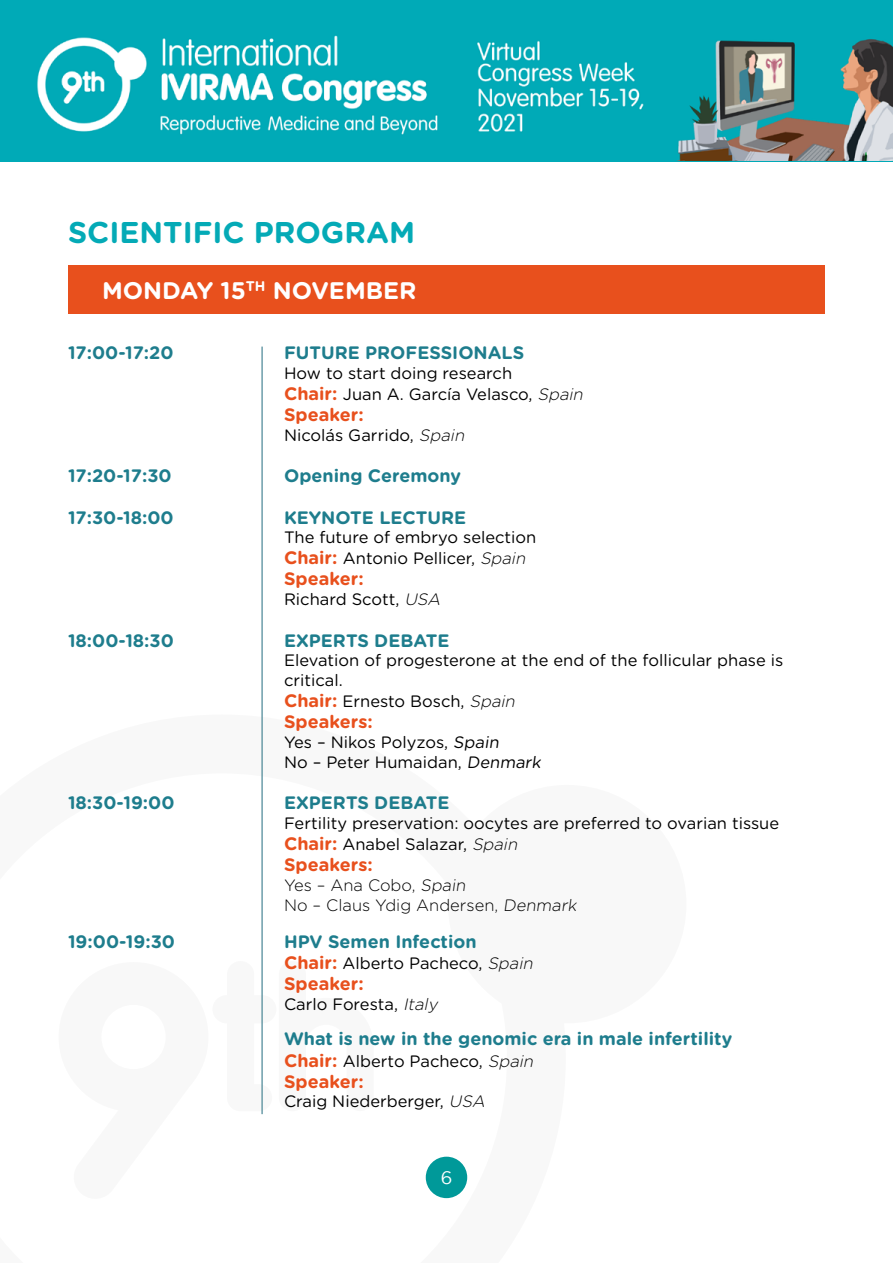
<style>
.page{position:relative;width:893px;height:1263px;background:#fff}
.page>*{position:absolute;margin:0;border:0;box-sizing:border-box;transform-origin:0 0}
.t1{font:700 30px "Gotham Rounded";color:#04aab6}
.t2{font:700 24px "Gotham Rounded";color:#fff}
.t3{font:700 18px "Gotham Rounded";color:#1e7d8d}
.t4{font:700 18px "Gotham Rounded";color:#e8501d}
.t5{font:18px "Gotham";color:#fff}
.t6{font:16.5px/21px "Gotham Rounded";color:#000}
.t7{font:300 16.5px/19.8px "Gotham Rounded";color:#000}
.s1{font-weight:700;font-size:18px;color:#e8501d}
.s2{font-weight:300;font-style:italic}
</style>
<div class="page">
<div style="left:0;top:0;width:893px;height:162px;background:#00aab7"></div>
<img style="left:37px;top:35px;width:856px;height:126px">
<div style="left:68px;top:265px;width:757px;height:49px;background:#e8501d"></div>
<hr style="left:261px;top:347px;width:2px;height:767px;background:#3c7d8d">
<h1 class="t1" style="left:68px;top:210px;width:349px">SCIENTIFIC PROGRAM</h1>
<h2 class="t2" style="left:102px;top:273px;width:316px">MONDAY 15<sup>TH</sup> NOVEMBER</h2>
<p class="t3" style="left:68px;top:340px;width:107px">17:00-17:20</p>
<p class="t3" style="left:284px;top:340px;width:242px">FUTURE PROFESSIONALS</p>
<p class="t6" style="left:284px;top:362px;width:305px">How to start doing research<br><span class="s1">Chair:</span> Juan A. García Velasco, <span class="s2">Spain</span></p>
<p class="t4" style="left:284px;top:401px;width:81px">Speaker:</p>
<p class="t6" style="left:284px;top:424px;width:186px">Nicolás Garrido, <span class="s2">Spain</span></p>
<p class="t3" style="left:68px;top:463px;width:105px">17:20-17:30</p>
<p class="t3" style="left:284px;top:463px;width:179px">Opening Ceremony</p>
<p class="t3" style="left:68px;top:504px;width:107px">17:30-18:00</p>
<p class="t3" style="left:284px;top:504px;width:184px">KEYNOTE LECTURE</p>
<p class="t6" style="left:284px;top:526px;width:254px">The future of embryo selection<br><span class="s1">Chair:</span> Antonio Pellicer, <span class="s2">Spain</span></p>
<p class="t4" style="left:284px;top:566px;width:81px">Speaker:</p>
<p class="t6" style="left:284px;top:588px;width:162px">Richard Scott, <span class="s2">USA</span></p>
<p class="t3" style="left:68px;top:627px;width:107px">18:00-18:30</p>
<p class="t3" style="left:284px;top:627px;width:167px">EXPERTS DEBATE</p>
<p class="t6" style="left:284px;top:650px;width:501px;line-height:20.4px">Elevation of progesterone at the end of the follicular phase is critical.<br><span class="s1">Chair:</span> Ernesto Bosch, <span class="s2">Spain</span></p>
<p class="t4" style="left:284px;top:709px;width:90px">Speakers:</p>
<p class="t6" style="left:284px;top:731px;width:261px;line-height:19.8px">Yes – Nikos Polyzos, Spain<br>No – Peter Humaidan, Denmark</p>
<p class="t3" style="left:68px;top:790px;width:108px">18:30-19:00</p>
<p class="t3" style="left:284px;top:790px;width:167px">EXPERTS DEBATE</p>
<p class="t6" style="left:284px;top:812px;width:497px">Fertility preservation: oocytes are preferred to ovarian tissue<br><span class="s1">Chair:</span> Anabel Salazar, <span class="s2">Spain</span></p>
<p class="t4" style="left:284px;top:851px;width:90px">Speakers:</p>
<p class="t7" style="left:284px;top:874px;width:297px">Yes – Ana Cobo, Spain<br>No – Claus Ydig Andersen, Denmark</p>
<p class="t3" style="left:68px;top:929px;width:109px">19:00-19:30</p>
<p class="t3" style="left:284px;top:929px;width:194px">HPV Semen Infection</p>
<p class="t6" style="left:284px;top:952px;width:254px"><span class="s1">Chair:</span> Alberto Pacheco, <span class="s2">Spain</span></p>
<p class="t4" style="left:284px;top:971px;width:81px">Speaker:</p>
<p class="t6" style="left:284px;top:993px;width:159px">Carlo Foresta, <span class="s2">Italy</span></p>
<p class="t3" style="left:284px;top:1025px;width:450px">What is new in the genomic era in male infertility</p>
<p class="t6" style="left:284px;top:1049px;width:255px"><span class="s1">Chair:</span> Alberto Pacheco, <span class="s2">Spain</span></p>
<p class="t4" style="left:284px;top:1068px;width:81px">Speaker:</p>
<p class="t6" style="left:284px;top:1090px;width:207px">Craig Niederberger, <span class="s2">USA</span></p>
<p class="t5" style="left:441px;top:1166px;width:13px">6</p>
</div>
